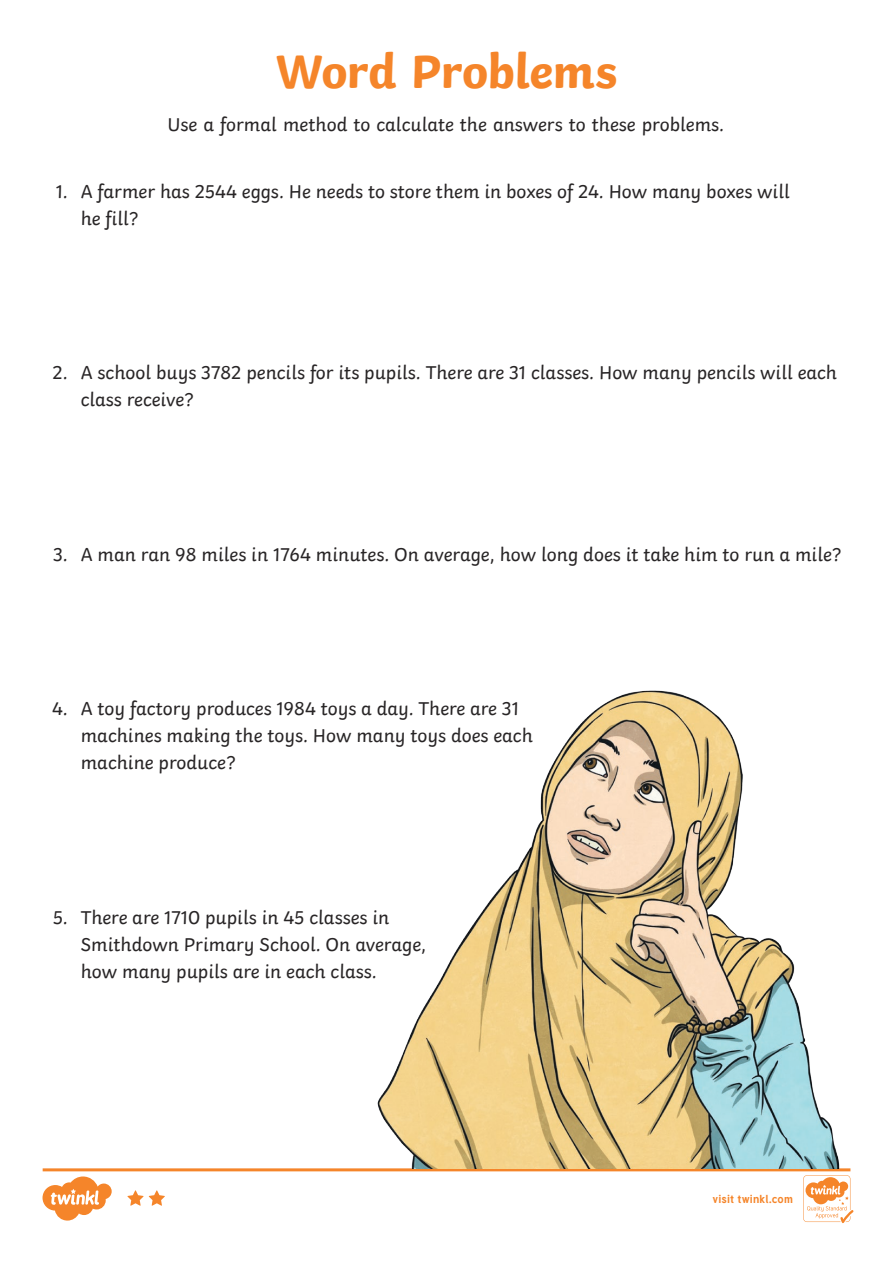
<style>
.page{position:relative;width:893px;height:1263px;background:#fff}
.page>*{position:absolute;margin:0;border:0;box-sizing:border-box;transform-origin:0 0}
.Heading_1{font:700 49.5px "Twinkl";letter-spacing:-.01em;color:#f5852a}
.KS2_Body_Copy{font:19.5px/27px "Twinkl";color:#282526}
.t1{font:700 11.4px "Tuffy";letter-spacing:.015em;color:#f5852a}
</style>
<div class="page">
<svg style="left:43px;top:1168px;width:810px;height:55px"></svg>
<img style="left:377px;top:690px;width:463px;height:478px">
<p class="Heading_1" style="left:276px;top:31px;width:343px">Word Problems</p>
<p class="KS2_Body_Copy" style="left:168px;top:109px;width:558px">Use a formal method to calculate the answers to these problems.</p>
<p class="KS2_Body_Copy" style="left:81px;top:176px;width:711px;text-indent:-25px">1. A farmer has 2544 eggs. He needs to store them in boxes of 24. How many boxes will he fill?</p>
<p class="KS2_Body_Copy" style="left:81px;top:357px;width:758px;text-indent:-28px">2. A school buys 3782 pencils for its pupils. There are 31 classes. How many pencils will each class receive?</p>
<p class="KS2_Body_Copy" style="left:53px;top:539px;width:790px">3. A man ran 98 miles in 1764 minutes. On average, how long does it take him to run a mile?</p>
<p class="KS2_Body_Copy" style="left:81px;top:694px;width:454px;text-indent:-28px">4. A toy factory produces 1984 toys a day. There are 31 machines making the toys. How many toys does each machine produce?</p>
<p class="KS2_Body_Copy" style="left:81px;top:902px;width:347px;text-indent:-28px">5. There are 1710 pupils in 45 classes in<br>Smithdown Primary School. On average, how many pupils are in each class.</p>
<p class="t1" style="left:712px;top:1190px;width:82px">visit twinkl.com</p>
</div>
